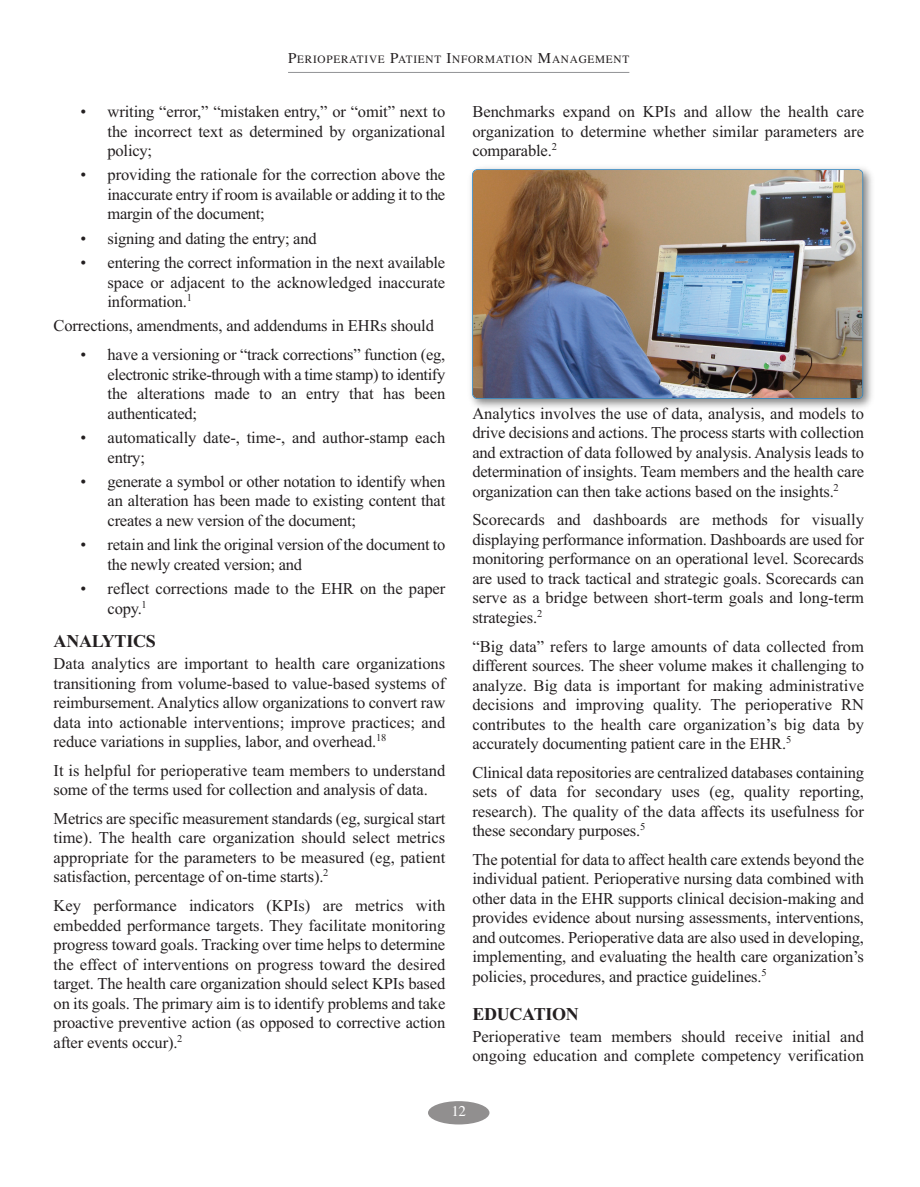
<style>
.page{position:relative;width:920px;height:1187px;background:#fff}
.page>*{position:absolute;margin:0;border:0;box-sizing:border-box;transform-origin:0 0}
.t1{font:700 18px "Times New Roman";letter-spacing:-.015em;color:#231f20}
.t2{font:16.5px/19.5px "Times New Roman";letter-spacing:-.01em;color:#231f20;text-align:justify}
.t3{font:15px "Times";color:#fff}
.t4{font:11.25px "Times";letter-spacing:.065em;color:#231f20}
.s1{font-size:15px}
</style>
<div class="page">
<div style="left:428px;top:1101px;width:61px;height:23px;background:#918f8f;border-radius:50%"></div>
<hr style="left:288px;top:72px;width:341px;height:1px;background:#919396">
<img style="left:470px;top:167px;width:402px;height:241px">
<img style="left:473px;top:170px;width:389px;height:227px;border-radius:4px">
<div style="left:472px;top:169px;width:390px;height:230px;border:2px solid #2881bf;border-radius:5px"></div>
<p class="t4" style="left:288px;top:53px;width:343px"><span class="s1">P</span>ERIOPERATIVE <span class="s1">P</span>ATIENT <span class="s1">I</span>NFORMATION <span class="s1">M</span>ANAGEMENT</p>
<p class="t2" style="left:108px;top:102px;width:339px;text-indent:-27px">• writing “error,” “mistaken entry,” or “omit” next to the incorrect text as determined by organizational policy;</p>
<p class="t2" style="left:108px;top:165px;width:339px;text-indent:-27px">• providing the rationale for the correction above the inaccurate entry if room is available or adding it to the margin of the document;</p>
<p class="t2" style="left:81px;top:228px;width:237px">• signing and dating the entry; and</p>
<p class="t2" style="left:108px;top:253px;width:339px;text-indent:-27px">• entering the correct information in the next available space or adjacent to the acknowledged inaccurate information.<sup>1</sup></p>
<p class="t2" style="left:54px;top:316px;width:382px">Corrections, amendments, and addendums in EHRs should</p>
<p class="t2" style="left:108px;top:345px;width:339px;text-indent:-27px">• have a versioning or “track corrections” function (eg, electronic strike-through with a time stamp) to identify the alterations made to an entry that has been authenticated;</p>
<p class="t2" style="left:108px;top:428px;width:339px;text-indent:-27px">• automatically date-, time-, and author-stamp each entry;</p>
<p class="t2" style="left:108px;top:471px;width:339px;text-indent:-27px">• generate a symbol or other notation to identify when an alteration has been made to existing content that creates a new version of the document;</p>
<p class="t2" style="left:108px;top:535px;width:339px;text-indent:-27px">• retain and link the original version of the document to the newly created version; and</p>
<p class="t2" style="left:108px;top:579px;width:339px;text-indent:-27px">• reflect corrections made to the EHR on the paper copy.<sup>1</sup></p>
<p class="t1" style="left:54px;top:630px;width:104px">ANALYTICS</p>
<p class="t2" style="left:54px;top:654px;width:393px">Data analytics are important to health care organizations transitioning from volume-based to value-based systems of reimbursement. Analytics allow organizations to convert raw data into actionable interventions; improve practices; and reduce variations in supplies, labor, and overhead.<sup>18</sup></p>
<p class="t2" style="left:54px;top:760px;width:393px">It is helpful for perioperative team members to understand some of the terms used for collection and analysis of data.</p>
<p class="t2" style="left:54px;top:809px;width:393px">Metrics are specific measurement standards (eg, surgical start time). The health care organization should select metrics appropriate for the parameters to be measured (eg, patient satisfaction, percentage of on-time starts).<sup>2</sup></p>
<p class="t2" style="left:54px;top:896px;width:393px">Key performance indicators (KPIs) are metrics with embedded performance targets. They facilitate monitoring progress toward goals. Tracking over time helps to determine the effect of interventions on progress toward the desired target. The health care organization should select KPIs based on its goals. The primary aim is to identify problems and take proactive preventive action (as opposed to corrective action after events occur).<sup>2</sup></p>
<p class="t2" style="left:472px;top:102px;width:393px">Benchmarks expand on KPIs and allow the health care organization to determine whether similar parameters are comparable.<sup>2</sup></p>
<p class="t2" style="left:472px;top:403px;width:393px">Analytics involves the use of data, analysis, and models to drive decisions and actions. The process starts with collection and extraction of data followed by analysis. Analysis leads to determination of insights. Team members and the health care organization can then take actions based on the insights.<sup>2</sup></p>
<p class="t2" style="left:472px;top:510px;width:393px">Scorecards and dashboards are methods for visually displaying performance information. Dashboards are used for monitoring performance on an operational level. Scorecards are used to track tactical and strategic goals. Scorecards can serve as a bridge between short-term goals and long-term strategies.<sup>2</sup></p>
<p class="t2" style="left:472px;top:636px;width:393px">“Big data” refers to large amounts of data collected from different sources. The sheer volume makes it challenging to analyze. Big data is important for making administrative decisions and improving quality. The perioperative RN contributes to the health care organization’s big data by accurately documenting patient care in the EHR.<sup>5</sup></p>
<p class="t2" style="left:472px;top:762px;width:393px">Clinical data repositories are centralized databases containing sets of data for secondary uses (eg, quality reporting, research). The quality of the data affects its usefulness for these secondary purposes.<sup>5</sup></p>
<p class="t2" style="left:472px;top:849px;width:393px">The potential for data to affect health care extends beyond the individual patient. Perioperative nursing data combined with other data in the EHR supports clinical decision-making and provides evidence about nursing assessments, interventions, and outcomes. Perioperative data are also used in developing, implementing, and evaluating the health care organization’s policies, procedures, and practice guidelines.<sup>5</sup></p>
<p class="t1" style="left:472px;top:1003px;width:108px">EDUCATION</p>
<p class="t2" style="left:472px;top:1026px;width:393px">Perioperative team members should receive initial and ongoing education and complete competency verification</p>
<p class="t3" style="left:451px;top:1102px;width:16px">12</p>
</div>
